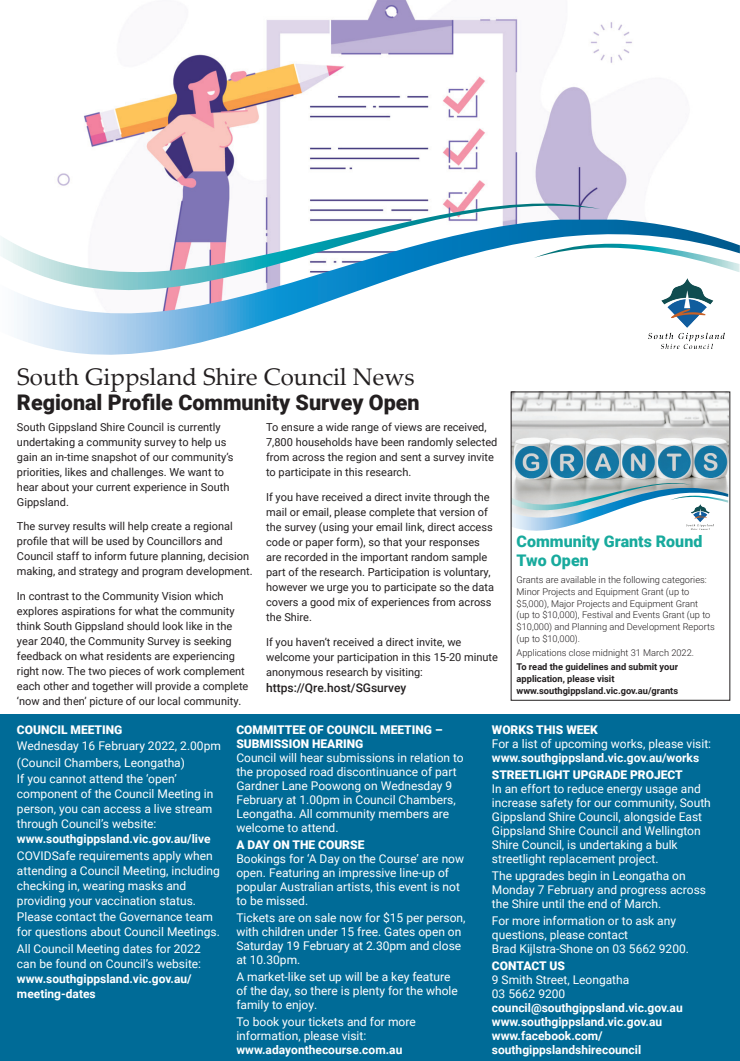
<style>
.page{position:relative;width:740px;height:1061px;background:#fff}
.page>*{position:absolute;margin:0;border:0;box-sizing:border-box;transform-origin:0 0}
.t1{font:24px "Palatino Linotype";color:#231f20}
.t2{font:900 21.5px "Roboto";color:#231f20}
.t3{font:900 16px/19.2px "Roboto";color:#18aa9d}
.t4{font:12px/14px "Roboto";color:#fff}
.t5{font:700 12px/14px "Roboto";color:#fff}
.t6{font:900 12px/14px "Roboto";color:#fff}
.t7{font:500 12px "Roboto";color:#231f20}
.t8{font:11px/15px "Roboto";color:#231f20}
.t9{font:300 9.3px/11.8px "Roboto";color:#231f20}
.t10{font:700 9.3px/11.8px "Roboto";color:#231f20}
</style>
<div class="page">
<img style="left:57px;top:0;width:575px;height:219px">
<div style="left:0;top:714px;width:740px;height:346px;background:#006b97"></div>
<svg style="left:17px;top:219px;width:723px;height:136px"></svg>
<svg style="left:1px;top:201px;width:599px;height:92px"></svg>
<svg style="left:534px;top:240px;width:205px;height:32px"></svg>
<img style="left:648px;top:278px;width:77px;height:70px">
<img style="left:513px;top:393px;width:215px;height:69px">
<img style="left:513px;top:462px;width:215px;height:20px">
<svg style="left:513px;top:482px;width:215px;height:49px"></svg>
<img style="left:686px;top:504px;width:28px;height:25px">
<h1 class="t1" style="left:17px;top:359px;width:399px">South Gippsland Shire Council News</h1>
<h2 class="t2" style="left:17px;top:387px;width:404px">Regional Profile Community Survey Open</h2>
<p class="t8" style="left:17px;top:419px;width:218px">South Gippsland Shire Council is currently undertaking a community survey to help us gain an in-time snapshot of our community’s priorities, likes and challenges. We want to hear about your current experience in South Gippsland.</p>
<p class="t8" style="left:17px;top:518px;width:237px">The survey results will help create a regional profile that will be used by Councillors and Council staff to inform future planning, decision making, and strategy and program development.</p>
<p class="t8" style="left:17px;top:587px;width:233px">In contrast to the Community Vision which explores aspirations for what the community think South Gippsland should look like in the year 2040, the Community Survey is seeking feedback on what residents are experiencing right now. The two pieces of work complement each other and together will provide a complete ‘now and then’ picture of our local community.</p>
<p class="t8" style="left:266px;top:419px;width:233px">To ensure a wide range of views are received, 7,800 households have been randomly selected from across the region and sent a survey invite to participate in this research.</p>
<p class="t8" style="left:266px;top:489px;width:229px">If you have received a direct invite through the mail or email, please complete that version of the survey (using your email link, direct access code or paper form), so that your responses are recorded in the important random sample part of the research. Participation is voluntary, however we urge you to participate so the data covers a good mix of experiences from across the Shire.</p>
<p class="t8" style="left:266px;top:633px;width:233px">If you haven’t received a direct invite, we welcome your participation in this 15-20 minute anonymous research by visiting:</p>
<p class="t7" style="left:266px;top:678px;width:142px">https://Qre.host/SGsurvey</p>
<h3 class="t3" style="left:516px;top:531px;width:187px">Community Grants Round<br>Two Open</h3>
<p class="t9" style="left:516px;top:573px;width:200px">Grants are available in the following categories:<br>Minor Projects and Equipment Grant (up to $5,000), Major Projects and Equipment Grant<br>(up to $10,000), Festival and Events Grant (up to $10,000) and Planning and Development Reports (up to $10,000).</p>
<p class="t9" style="left:516px;top:646px;width:179px">Applications close midnight 31 March 2022.</p>
<p class="t10" style="left:516px;top:660px;width:163px">To read the guidelines and submit your application, please visit www.southgippsland.vic.gov.au/grants</p>
<p class="t6" style="left:17px;top:722px;width:107px">COUNCIL MEETING</p>
<p class="t4" style="left:17px;top:737px;width:205px;line-height:16.4px">Wednesday 16 February 2022, 2.00pm (Council Chambers, Leongatha)<br>If you cannot attend the ‘open’</p>
<p class="t4" style="left:17px;top:785px;width:198px;line-height:15px;text-align:justify">component of the Council Meeting in person, you can access a live stream through Council’s website:</p>
<p class="t5" style="left:17px;top:831px;width:195px">www.southgippsland.vic.gov.au/live</p>
<p class="t4" style="left:17px;top:847px;width:204px;line-height:15px">COVIDSafe requirements apply when attending a Council Meeting, including checking in, wearing masks and providing your vaccination status.</p>
<p class="t4" style="left:17px;top:908px;width:204px;line-height:15px">Please contact the Governance team for questions about Council Meetings.</p>
<p class="t4" style="left:17px;top:940px;width:186px;line-height:15px">All Council Meeting dates for 2022 can be found on Council’s website:</p>
<p class="t5" style="left:17px;top:970px;width:176px;line-height:15px">www.southgippsland.vic.gov.au/ meeting-dates</p>
<p class="t6" style="left:236px;top:722px;width:208px">COMMITTEE OF COUNCIL MEETING –<br>SUBMISSION HEARING</p>
<p class="t4" style="left:236px;top:750px;width:229px">Council will hear submissions in relation to the proposed road discontinuance of part Gardner Lane Poowong on Wednesday 9<br>February at 1.00pm in Council Chambers, Leongatha. All community members are welcome to attend.</p>
<p class="t6" style="left:236px;top:837px;width:129px">A DAY ON THE COURSE</p>
<p class="t4" style="left:236px;top:851px;width:229px">Bookings for ‘A Day on the Course’ are now open. Featuring an impressive line-up of popular Australian artists, this event is not to be missed.</p>
<p class="t4" style="left:236px;top:910px;width:231px">Tickets are on sale now for $15 per person, with children under 15 free. Gates open on Saturday 19 February at 2.30pm and close at 10.30pm.</p>
<p class="t4" style="left:236px;top:968px;width:223px">A market-like set up will be a key feature of the day, so there is plenty for the whole family to enjoy.</p>
<p class="t4" style="left:236px;top:1013px;width:181px">To book your tickets and for more information, please visit:</p>
<p class="t5" style="left:236px;top:1041px;width:167px">www.adayonthecourse.com.au</p>
<p class="t6" style="left:492px;top:722px;width:108px">WORKS THIS WEEK</p>
<p class="t4" style="left:492px;top:736px;width:221px">For a list of upcoming works, please visit:</p>
<p class="t5" style="left:492px;top:750px;width:209px">www.southgippsland.vic.gov.au/works</p>
<p class="t6" style="left:492px;top:767px;width:192px">STREETLIGHT UPGRADE PROJECT</p>
<p class="t4" style="left:492px;top:781px;width:220px">In an effort to reduce energy usage and increase safety for our community, South Gippsland Shire Council, alongside East Gippsland Shire Council and Wellington Shire Council, is undertaking a bulk streetlight replacement project.</p>
<p class="t4" style="left:492px;top:867px;width:216px">The upgrades begin in Leongatha on<br>Monday 7 February and progress across the Shire until the end of March.</p>
<p class="t4" style="left:492px;top:912px;width:199px">For more information or to ask any questions, please contact<br>Brad Kijlstra-Shone on 03 5662 9200.</p>
<p class="t6" style="left:492px;top:957px;width:75px">CONTACT US</p>
<p class="t4" style="left:492px;top:971px;width:139px">9 Smith Street, Leongatha<br>03 5662 9200</p>
<p class="t5" style="left:492px;top:999px;width:192px">council@southgippsland.vic.gov.au www.southgippsland.vic.gov.au www.facebook.com/ southgippslandshirecouncil</p>
</div>
